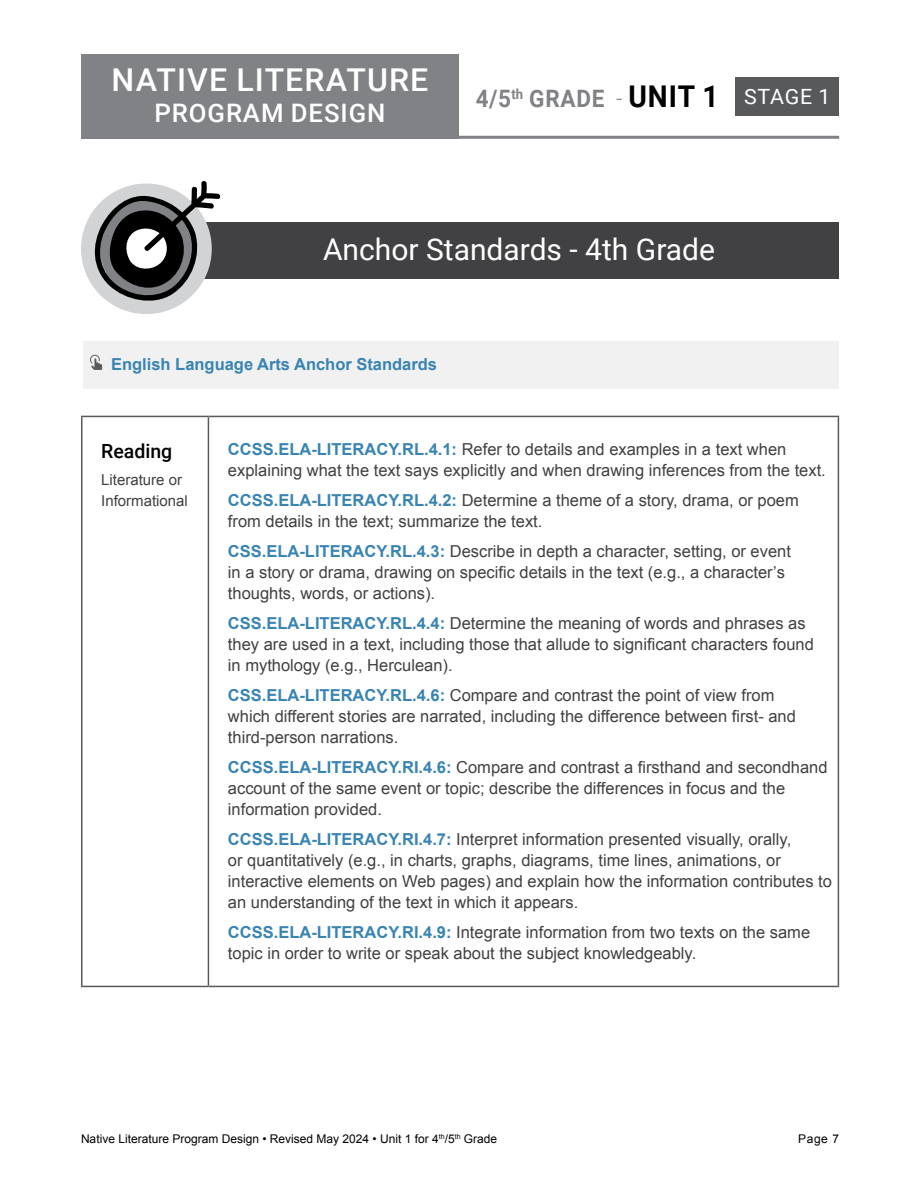
<style>
.page{position:relative;width:918px;height:1188px;background:#fff}
.page>*{position:absolute;margin:0;border:0;box-sizing:border-box;transform-origin:0 0}
.t1{font:500 31.5px "Roboto";letter-spacing:.035em;color:#fff}
.t2{font:30px "Roboto";color:#fff}
.t3{font:500 25.5px "Roboto";letter-spacing:.035em;color:#fff}
.t4{font:700 24px "Roboto";letter-spacing:.035em;color:#808285;scale:.94 1}
.t5{font:500 19.5px "Roboto";color:#000}
.t6{font:16.5px/21px "Arial";color:#414042}
.t7{font:700 16.5px "Arial";color:#3984b1}
.t8{font:15px/21px "Arial";color:#414042}
.t9{font:12px "Arial";color:#000}
.s1{font-weight:300}
.s2{font-size:30px;color:#000}
.s3{font-weight:400;font-size:21px;color:#fff}
.s4{font-weight:700;color:#3984b1}
</style>
<div class="page">
<div style="left:81px;top:54px;width:378px;height:85px;background:#808285"></div>
<hr style="left:81px;top:136px;width:758px;height:3px;background:#808285">
<div style="left:735px;top:77px;width:104px;height:39px;background:#58595b"></div>
<div style="left:200px;top:222px;width:638px;height:56px;background:#414042"></div>
<div style="left:81px;top:184px;width:131px;height:130px;background:#d1d3d4;border-radius:50%"></div>
<svg style="left:91px;top:181px;width:130px;height:125px"></svg>
<div style="left:83px;top:341px;width:756px;height:47px;background:#f1f1f2"></div>
<svg style="left:90px;top:355px;width:12px;height:15px"></svg>
<hr style="left:81px;top:416px;width:127px;height:1px;background:#58595b">
<hr style="left:81px;top:417px;width:1px;height:569px;background:#58595b">
<hr style="left:208px;top:416px;width:631px;height:1px;background:#58595b">
<hr style="left:208px;top:417px;width:1px;height:569px;background:#58595b">
<hr style="left:838px;top:417px;width:1px;height:569px;background:#58595b">
<hr style="left:81px;top:986px;width:127px;height:1px;background:#58595b">
<hr style="left:208px;top:986px;width:631px;height:1px;background:#58595b">
<h1 class="t1" style="left:112px;top:58px;width:318px">NATIVE LITERATURE</h1>
<h3 class="t3" style="left:155px;top:95px;width:232px">PROGRAM DESIGN</h3>
<h3 class="t4" style="left:476px;top:82px;width:379px">4/5<sup>th</sup> GRADE <span class="s1">-</span> <span class="s2">UNIT 1</span> <span class="s3">STAGE 1</span></h3>
<h2 class="t2" style="left:323px;top:228px;width:393px">Anchor Standards - 4th Grade</h2>
<p class="t7" style="left:111px;top:353px;width:328px">English Language Arts Anchor Standards</p>
<p class="t5" style="left:101px;top:437px;width:73px">Reading</p>
<p class="t8" style="left:101px;top:469px;width:88px">Literature or<br>Informational</p>
<p class="t6" style="left:228px;top:439px;width:599px"><span class="s4">CCSS.ELA-LITERACY.RL.4.1:</span> Refer to details and examples in a text when explaining what the text says explicitly and when drawing inferences from the text.</p>
<p class="t6" style="left:228px;top:490px;width:572px"><span class="s4">CCSS.ELA-LITERACY.RL.4.2:</span> Determine a theme of a story, drama, or poem from details in the text; summarize the text.</p>
<p class="t6" style="left:228px;top:541px;width:565px"><span class="s4">CSS.ELA-LITERACY.RL.4.3:</span> Describe in depth a character, setting, or event in a story or drama, drawing on specific details in the text (e.g., a character’s thoughts, words, or actions).</p>
<p class="t6" style="left:228px;top:613px;width:588px"><span class="s4">CSS.ELA-LITERACY.RL.4.4:</span> Determine the meaning of words and phrases as they are used in a text, including those that allude to significant characters found in mythology (e.g., Herculean).</p>
<p class="t6" style="left:228px;top:685px;width:570px"><span class="s4">CSS.ELA-LITERACY.RL.4.6:</span> Compare and contrast the point of view from which different stories are narrated, including the difference between first- and third-person narrations.</p>
<p class="t6" style="left:228px;top:757px;width:601px"><span class="s4">CCSS.ELA-LITERACY.RI.4.6:</span> Compare and contrast a firsthand and secondhand account of the same event or topic; describe the differences in focus and the information provided.</p>
<p class="t6" style="left:228px;top:829px;width:606px"><span class="s4">CCSS.ELA-LITERACY.RI.4.7:</span> Interpret information presented visually, orally,<br>or quantitatively (e.g., in charts, graphs, diagrams, time lines, animations, or interactive elements on Web pages) and explain how the information contributes to an understanding of the text in which it appears.</p>
<p class="t6" style="left:228px;top:922px;width:584px"><span class="s4">CCSS.ELA-LITERACY.RI.4.9:</span> Integrate information from two texts on the same topic in order to write or speak about the subject knowledgeably.</p>
<p class="t9" style="left:81px;top:1131px;width:418px">Native Literature Program Design • Revised May 2024 • Unit 1 for 4<sup>th</sup>/5<sup>th</sup> Grade</p>
<p class="t9" style="left:798px;top:1131px;width:43px">Page 7</p>
</div>
